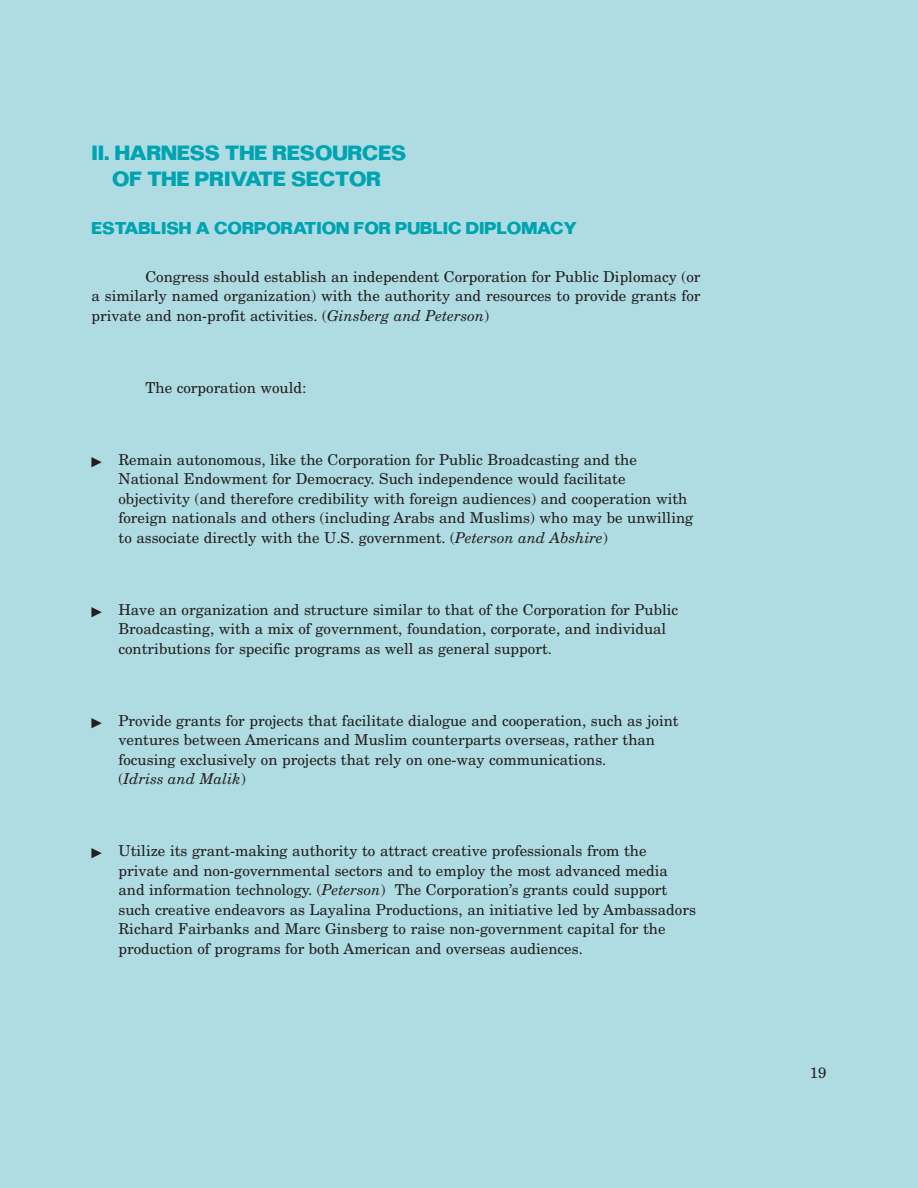
<style>
.page{position:relative;width:918px;height:1188px;background:#afdce2}
.page>*{position:absolute;margin:0;border:0;box-sizing:border-box;transform-origin:0 0}
.t1{font:700 18px/26.1px "Folio";color:#00a4b1;text-align:center}
.t2{font:15px/19.5px "New Century Schlbk";color:#231f20}
.t3{font:700 15px "Folio";color:#00a4b1}
.s1{font-style:italic}
</style>
<div class="page">
<p class="t1" style="left:92px;top:142px;width:316px">II. HARNESS THE RESOURCES<br>OF THE PRIVATE SECTOR</p>
<p class="t3" style="left:92px;top:223px;width:487px">ESTABLISH A CORPORATION FOR PUBLIC DIPLOMACY</p>
<p class="t2" style="left:92px;top:268px;width:611px;text-align:justify;text-indent:54px">Congress should establish an independent Corporation for Public Diplomacy (or a similarly named organization) with the authority and resources to provide grants for private and non-profit activities. (<span class="s1">Ginsberg and Peterson</span>)</p>
<p class="t2" style="left:146px;top:379px;width:162px">The corporation would:</p>
<p class="t2" style="left:118px;top:451px;width:576px">Remain autonomous, like the Corporation for Public Broadcasting and the National Endowment for Democracy. Such independence would facilitate objectivity (and therefore credibility with foreign audiences) and cooperation with foreign nationals and others (including Arabs and Muslims) who may be unwilling to associate directly with the U.S. government. (<span class="s1">Peterson and Abshire</span>)</p>
<p class="t2" style="left:118px;top:601px;width:561px">Have an organization and structure similar to that of the Corporation for Public<br>Broadcasting, with a mix of government, foundation, corporate, and individual contributions for specific programs as well as general support.</p>
<p class="t2" style="left:118px;top:712px;width:562px">Provide grants for projects that facilitate dialogue and cooperation, such as joint ventures between Americans and Muslim counterparts overseas, rather than focusing exclusively on projects that rely on one-way communications.<br>(<span class="s1">Idriss and Malik</span>)</p>
<p class="t2" style="left:118px;top:843px;width:579px">Utilize its grant-making authority to attract creative professionals from the private and non-governmental sectors and to employ the most advanced media and information technology. (<span class="s1">Peterson</span>) The Corporation’s grants could support such creative endeavors as Layalina Productions, an initiative led by Ambassadors Richard Fairbanks and Marc Ginsberg to raise non-government capital for the production of programs for both American and overseas audiences.</p>
<p class="t2" style="left:810px;top:1064px;width:18px">19</p>
</div>
